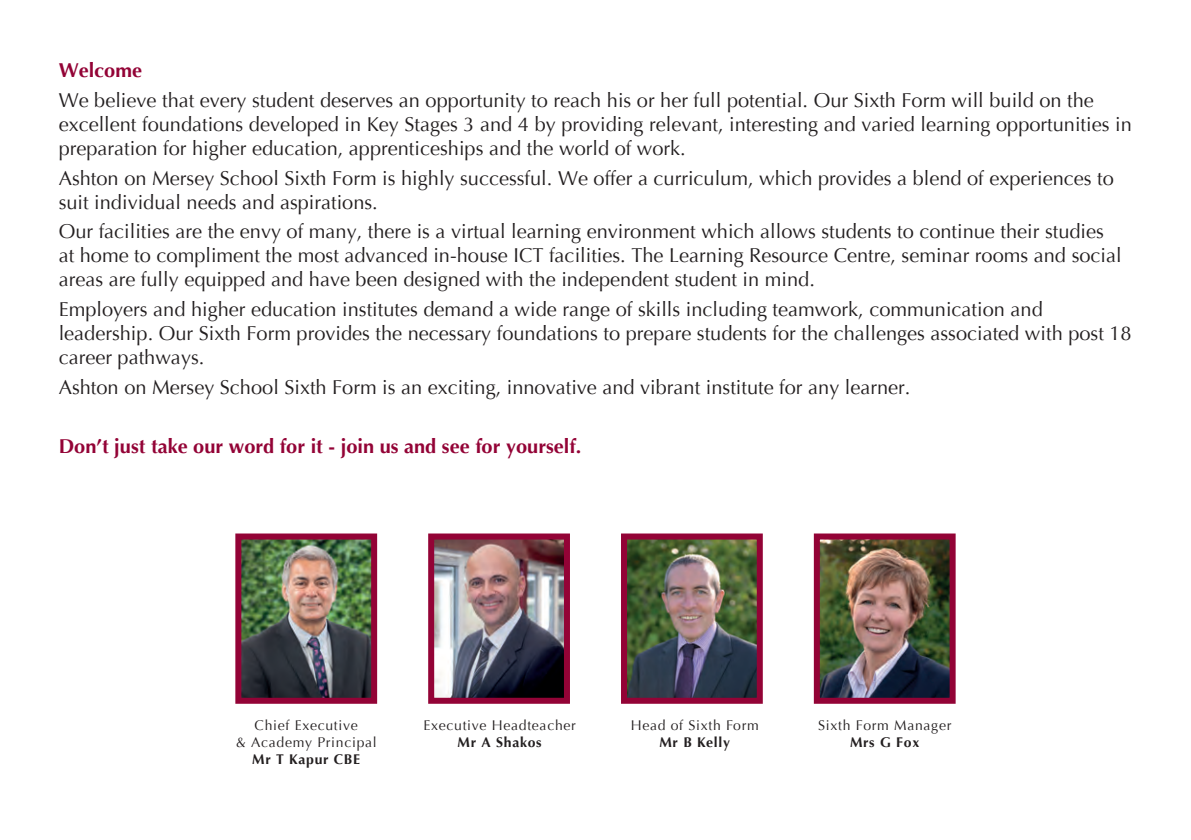
<style>
.page{position:relative;width:1191px;height:840px;background:#fff}
.page>*{position:absolute;margin:0;border:0;box-sizing:border-box;transform-origin:0 0}
.t1{font:20px/24px "Optima";color:#231f20}
.t2{font:700 20px "Optima";color:#930336}
.t3{font:14px/16.8px "Optima";letter-spacing:.05em;color:#231f20;text-align:center}
.t4{font:700 14px "Optima";letter-spacing:.05em;color:#231f20}
</style>
<div class="page">
<img style="left:242px;top:540px;width:128px;height:156px">
<div style="left:235px;top:533px;width:142px;height:170px;border:6px solid #930336"></div>
<img style="left:435px;top:540px;width:128px;height:156px">
<div style="left:428px;top:533px;width:142px;height:170px;border:6px solid #930336"></div>
<img style="left:821px;top:540px;width:127px;height:156px">
<div style="left:814px;top:533px;width:141px;height:170px;border:6px solid #930336"></div>
<img style="left:628px;top:540px;width:128px;height:156px">
<div style="left:621px;top:533px;width:142px;height:170px;border:6px solid #930336"></div>
<p class="t2" style="left:59px;top:59px;width:85px">Welcome</p>
<p class="t1" style="left:59px;top:88px;width:1074px">We believe that every student deserves an opportunity to reach his or her full potential. Our Sixth Form will build on the excellent foundations developed in Key Stages 3 and 4 by providing relevant, interesting and varied learning opportunities in preparation for higher education, apprenticeships and the world of work.</p>
<p class="t1" style="left:59px;top:166px;width:1056px">Ashton on Mersey School Sixth Form is highly successful. We offer a curriculum, which provides a blend of experiences to suit individual needs and aspirations.</p>
<p class="t1" style="left:59px;top:220px;width:1064px">Our facilities are the envy of many, there is a virtual learning environment which allows students to continue their studies at home to compliment the most advanced in-house ICT facilities. The Learning Resource Centre, seminar rooms and social areas are fully equipped and have been designed with the independent student in mind.</p>
<p class="t1" style="left:59px;top:297px;width:1074px">Employers and higher education institutes demand a wide range of skills including teamwork, communication and leadership. Our Sixth Form provides the necessary foundations to prepare students for the challenges associated with post 18 career pathways.</p>
<p class="t1" style="left:59px;top:375px;width:853px">Ashton on Mersey School Sixth Form is an exciting, innovative and vibrant institute for any learner.</p>
<p class="t2" style="left:59px;top:434px;width:524px">Don’t just take our word for it - join us and see for yourself.</p>
<p class="t3" style="left:236px;top:716px;width:142px">Chief Executive<br>&amp; Academy Principal</p>
<p class="t4" style="left:252px;top:750px;width:109px">Mr T Kapur CBE</p>
<p class="t3" style="left:423px;top:716px;width:154px">Executive Headteacher</p>
<p class="t4" style="left:457px;top:733px;width:86px">Mr A Shakos</p>
<p class="t3" style="left:631px;top:716px;width:129px">Head of Sixth Form</p>
<p class="t4" style="left:659px;top:733px;width:72px">Mr B Kelly</p>
<p class="t3" style="left:818px;top:716px;width:135px">Sixth Form Manager</p>
<p class="t4" style="left:850px;top:733px;width:71px">Mrs G Fox</p>
</div>
